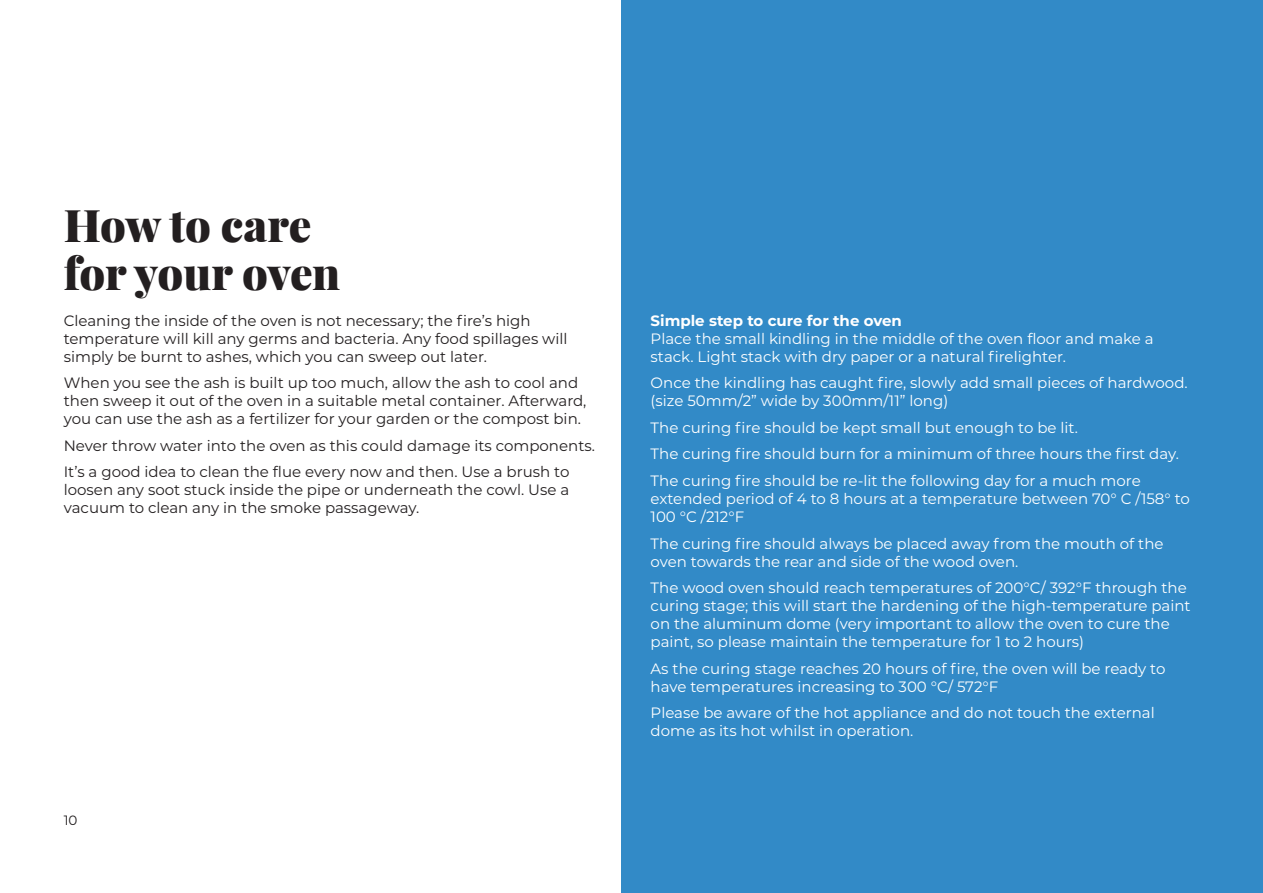
<style>
.page{position:relative;width:1263px;height:893px;background:#fff}
.page>*{position:absolute;margin:0;border:0;box-sizing:border-box;transform-origin:0 0}
.HEADING_USA{font:900 45px/48px "Playfair Display";letter-spacing:-.01em;color:#231f20}
.Body{font:15px/18px "Montserrat";color:#fff}
.Body-2{font:15px/18px "Montserrat";color:#231f20}
.Body-3{font:700 15px "Montserrat";color:#fff}
.t1{font:13.5px "Montserrat";color:#231f20}
</style>
<div class="page">
<div style="left:621px;top:0;width:642px;height:893px;background:#328ac7"></div>
<p class="HEADING_USA" style="left:64px;top:201px;width:278px">How to care for your oven</p>
<p class="Body-2" style="left:64px;top:311px;width:505px">Cleaning the inside of the oven is not necessary; the fire’s high temperature will kill any germs and bacteria. Any food spillages will simply be burnt to ashes, which you can sweep out later.</p>
<p class="Body-2" style="left:64px;top:374px;width:524px">When you see the ash is built up too much, allow the ash to cool and then sweep it out of the oven in a suitable metal container. Afterward, you can use the ash as a fertilizer for your garden or the compost bin.</p>
<p class="Body-2" style="left:64px;top:436px;width:533px">Never throw water into the oven as this could damage its components.</p>
<p class="Body-2" style="left:64px;top:463px;width:507px;text-align:justify">It’s a good idea to clean the flue every now and then. Use a brush to loosen any soot stuck inside the pipe or underneath the cowl. Use a vacuum to clean any in the smoke passageway.</p>
<p class="t1" style="left:64px;top:811px;width:15px">10</p>
<p class="Body-3" style="left:651px;top:310px;width:253px">Simple step to cure for the oven</p>
<p class="Body" style="left:651px;top:329px;width:505px">Place the small kindling in the middle of the oven floor and make a stack. Light stack with dry paper or a natural firelighter.</p>
<p class="Body" style="left:651px;top:374px;width:539px">Once the kindling has caught fire, slowly add small pieces of hardwood. (size 50mm/2” wide by 300mm/11” long)</p>
<p class="Body" style="left:651px;top:418px;width:429px">The curing fire should be kept small but enough to be lit.</p>
<p class="Body" style="left:651px;top:445px;width:530px">The curing fire should burn for a minimum of three hours the first day.</p>
<p class="Body" style="left:651px;top:471px;width:541px">The curing fire should be re-lit the following day for a much more extended period of 4 to 8 hours at a temperature between 70° C /158° to<br>100 °C /212°F</p>
<p class="Body" style="left:651px;top:534px;width:514px">The curing fire should always be placed away from the mouth of the oven towards the rear and side of the wood oven.</p>
<p class="Body" style="left:651px;top:578px;width:542px">The wood oven should reach temperatures of 200°C/ 392°F through the curing stage; this will start the hardening of the high-temperature paint on the aluminum dome (very important to allow the oven to cure the paint, so please maintain the temperature for 1 to 2 hours)</p>
<p class="Body" style="left:651px;top:659px;width:516px">As the curing stage reaches 20 hours of fire, the oven will be ready to have temperatures increasing to 300 °C/ 572°F</p>
<p class="Body" style="left:651px;top:703px;width:506px">Please be aware of the hot appliance and do not touch the external dome as its hot whilst in operation.</p>
</div>
